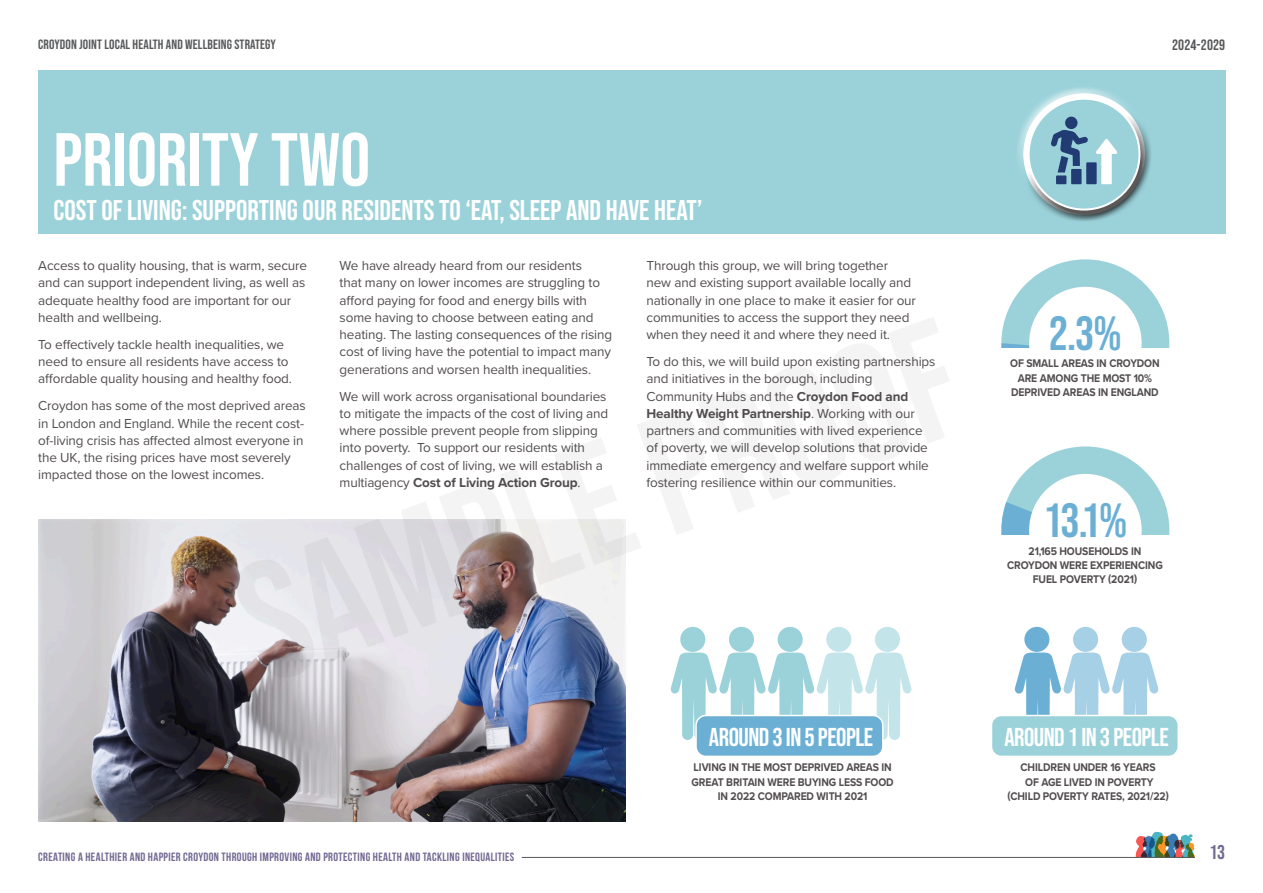
<style>
.page{position:relative;width:1263px;height:893px;background:#fff}
.page>*{position:absolute;margin:0;border:0;box-sizing:border-box;transform-origin:0 0}
.t1{font:168px "Bebas Neue";color:#231f20}
.t2{font:75px "Bebas Neue";color:#fff}
.t3{font:48px "Bebas Neue";color:#6bb0d4}
.t4{font:28.5px "Bebas Neue";color:#fff}
.t5{font:25.8px "Bebas Neue";letter-spacing:-.02em;color:#fff}
.t6{font:19.95px "Bebas Neue";color:#726892}
.t7{font:15px "Bebas Neue";letter-spacing:.01em;color:#57585a}
.t8{font:13.5px/17.2px "Proxima Nova";letter-spacing:-.01em;color:#524d4f}
.t9{font:13.5px "Bebas Neue";letter-spacing:.01em;color:#57585a}
.t10{font:700 12px "Bebas Neue";letter-spacing:.03em;color:#726892}
.t11{font:700 11.55px/14.4px "Proxima Nova";letter-spacing:-.01em;color:#524d4f;text-align:center;scale:.9 1}
.s1{font-weight:700}
</style>
<div class="page">
<svg style="left:1136px;top:832px;width:59px;height:25px"></svg>
<hr style="left:522px;top:857px;width:673px;height:1px;background:#57585a">
<div style="left:1001px;top:259px;width:168px;height:168px;background:#9bd2da;border-radius:50%"></div>
<svg style="left:1002px;top:343px;width:27px;height:5px"></svg>
<div style="left:1029px;top:287px;width:112px;height:112px;background:#fff;border-radius:50%"></div>
<div style="left:38px;top:70px;width:1187px;height:164px;background:#9bd2da"></div>
<img style="left:38px;top:520px;width:587px;height:301px">
<div style="left:989px;top:348px;width:191px;height:89px;background:#fff"></div>
<div style="left:680px;top:627px;width:25px;height:25px;background:#9bd2da;border-radius:50%"></div>
<div style="left:729px;top:627px;width:25px;height:25px;background:#9bd2da;border-radius:50%"></div>
<div style="left:778px;top:627px;width:25px;height:25px;background:#9bd2da;border-radius:50%"></div>
<div style="left:826px;top:627px;width:25px;height:25px;background:#c3e4e9;border-radius:50%"></div>
<div style="left:875px;top:627px;width:25px;height:25px;background:#c3e4e9;border-radius:50%"></div>
<svg style="left:670px;top:652px;width:242px;height:88px"></svg>
<div style="left:696px;top:715px;width:187px;height:41px;background:#6bb0d4;border-radius:10px"></div>
<div style="left:695px;top:715px;width:188px;height:42px;border:1px solid #fff;border-radius:10px"></div>
<div style="left:1024px;top:627px;width:25px;height:25px;background:#6bb0d4;border-radius:50%"></div>
<div style="left:1073px;top:627px;width:25px;height:25px;background:#a6d0e5;border-radius:50%"></div>
<div style="left:1122px;top:627px;width:25px;height:25px;background:#a6d0e5;border-radius:50%"></div>
<svg style="left:1014px;top:652px;width:145px;height:63px"></svg>
<div style="left:991px;top:715px;width:187px;height:41px;background:#9bd2da;border-radius:10px"></div>
<div style="left:991px;top:715px;width:188px;height:42px;border:1px solid #fff;border-radius:10px"></div>
<div style="left:1001px;top:446px;width:168px;height:168px;background:#9bd2da;border-radius:50%"></div>
<svg style="left:1001px;top:502px;width:35px;height:34px"></svg>
<div style="left:1029px;top:474px;width:112px;height:112px;background:#fff;border-radius:50%"></div>
<div style="left:989px;top:536px;width:191px;height:88px;background:#fff"></div>
<div style="left:1016px;top:86px;width:125px;height:101px;background:#fff;opacity:.75"></div>
<div style="left:1026px;top:115px;width:126px;height:107px;background:#231f20;opacity:.75"></div>
<div style="left:1029px;top:99px;width:110px;height:111px;background:#9bd2da;border-radius:50%"></div>
<div style="left:1028px;top:98px;width:112px;height:113px;border:2px solid #fff;border-radius:50%"></div>
<svg style="left:1051px;top:130px;width:37px;height:43px"></svg>
<div style="left:1056px;top:175px;width:10px;height:9px;background:#213b73"></div>
<div style="left:1071px;top:169px;width:10px;height:15px;background:#213b73"></div>
<div style="left:1086px;top:162px;width:11px;height:22px;background:#213b73"></div>
<svg style="left:1095px;top:139px;width:23px;height:45px"></svg>
<div style="left:1065px;top:117px;width:12px;height:12px;background:#213b73;border-radius:50%"></div>
<p class="t9" style="left:38px;top:37px;width:239px">CROYDON JOINT LOCAL HEALTH AND WELLBEING STRATEGY</p>
<p class="t7" style="left:1172px;top:36px;width:55px">2024-2029</p>
<p class="t2" style="left:53px;top:117px;width:318px">PRIORITY TWO</p>
<p class="t4" style="left:53px;top:194px;width:651px">COST OF LIVING: SUPPORTING OUR RESIDENTS TO ‘EAT, SLEEP AND HAVE HEAT’</p>
<p class="t8" style="left:38px;top:256px;width:270px">Access to quality housing, that is warm, secure and can support independent living, as well as adequate healthy food are important for our health and wellbeing.</p>
<p class="t8" style="left:38px;top:335px;width:255px">To effectively tackle health inequalities, we need to ensure all residents have access to affordable quality housing and healthy food.</p>
<p class="t8" style="left:38px;top:397px;width:269px">Croydon has some of the most deprived areas in London and England. While the recent cost&shy;of-living crisis has affected almost everyone in the UK, the rising prices have most severely impacted those on the lowest incomes.</p>
<p class="t8" style="left:340px;top:256px;width:274px">We have already heard from our residents<br>that many on lower incomes are struggling to afford paying for food and energy bills with some having to choose between eating and heating. The lasting consequences of the rising cost of living have the potential to impact many generations and worsen health inequalities.</p>
<p class="t8" style="left:340px;top:387px;width:270px">We will work across organisational boundaries to mitigate the impacts of the cost of living and where possible prevent people from slipping into poverty. To support our residents with challenges of cost of living, we will establish a multiagency <span class="s1">Cost of Living Action Group</span>.</p>
<p class="t8" style="left:646px;top:256px;width:271px">Through this group, we will bring together new and existing support available locally and nationally in one place to make it easier for our communities to access the support they need when they need it and where they need it.</p>
<p class="t8" style="left:646px;top:352px;width:290px">To do this, we will build upon existing partnerships and initiatives in the borough, including Community Hubs and the <span class="s1">Croydon Food and Healthy Weight Partnership</span>. Working with our partners and communities with lived experience of poverty, we will develop solutions that provide immediate emergency and welfare support while fostering resilience within our communities.</p>
<h1 class="t1" style="left:213px;top:541px;width:756px;rotate:-20deg">SAMPLE PROOF</h1>
<p class="t10" style="left:38px;top:850px;width:478px">CREATING A HEALTHIER AND HAPPIER CROYDON THROUGH IMPROVING AND PROTECTING HEALTH AND TACKLING INEQUALITIES</p>
<p class="t5" style="left:709px;top:722px;width:166px">AROUND 3 IN 5 PEOPLE</p>
<p class="t11" style="left:692px;top:760px;width:226px">LIVING IN THE MOST DEPRIVED AREAS IN<br>GREAT BRITAIN WERE BUYING LESS FOOD<br>IN 2022 COMPARED WITH 2021</p>
<p class="t3" style="left:1049px;top:306px;width:74px">2.3%</p>
<p class="t11" style="left:1010px;top:356px;width:168px">OF SMALL AREAS IN CROYDON<br>ARE AMONG THE MOST 10%<br>DEPRIVED AREAS IN ENGLAND</p>
<p class="t3" style="left:1043px;top:493px;width:86px">13.1%</p>
<p class="t11" style="left:1007px;top:543px;width:174px">21,165 HOUSEHOLDS IN<br>CROYDON WERE EXPERIENCING<br>FUEL POVERTY (2021)</p>
<p class="t5" style="left:1004px;top:722px;width:166px">AROUND 1 IN 3 PEOPLE</p>
<p class="t11" style="left:1007px;top:760px;width:181px">CHILDREN UNDER 16 YEARS<br>OF AGE LIVED IN POVERTY (CHILD POVERTY RATES, 2021/22)</p>
<h3 class="t6" style="left:1209px;top:840px;width:17px">13</h3>
</div>
